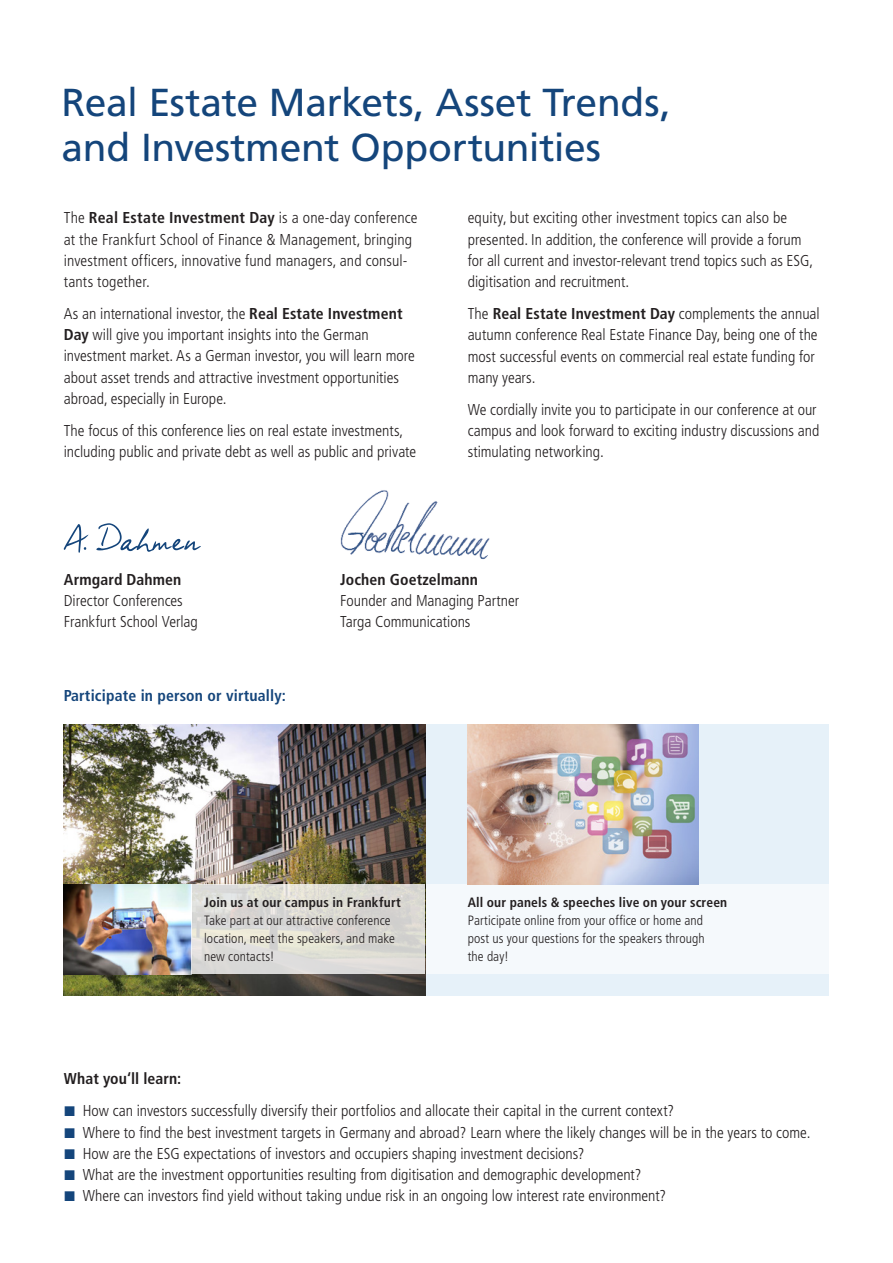
<style>
.page{position:relative;width:893px;height:1263px;background:#fff}
.page>*{position:absolute;margin:0;border:0;box-sizing:border-box;transform-origin:0 0}
.t1{font:39px/45px "Frutiger LT";letter-spacing:-.01em;color:#14457b}
.t2{font:300 condensed 15.75px/21.3px "Frutiger LT";color:#231f20}
.t3{font:700 condensed 15.75px "Frutiger LT";letter-spacing:.01em;color:#231f20}
.t4{font:700 condensed 15.75px "Frutiger LT";letter-spacing:.01em;color:#14457b}
.t5{font:300 condensed 13.5px/18px "Frutiger LT";letter-spacing:.005em;color:#231f20}
.t6{font:700 condensed 13.5px "Frutiger LT";letter-spacing:.015em;color:#231f20}
.s1{font-weight:700}
</style>
<div class="page">
<img style="left:340px;top:490px;width:150px;height:70px">
<svg style="left:64px;top:523px;width:137px;height:30px"></svg>
<div style="left:425px;top:724px;width:404px;height:271px;background:#e6f1f9"></div>
<div style="left:425px;top:884px;width:404px;height:90px;background:#f5f9fc"></div>
<img style="left:64px;top:724px;width:361px;height:271px">
<img style="left:64px;top:884px;width:127px;height:90px">
<svg style="left:191px;top:884px;width:234px;height:90px;background:#dcdad5"></svg>
<img style="left:468px;top:724px;width:230px;height:160px">
<h1 class="t1" style="left:62px;top:80px;width:611px">Real Estate Markets, Asset Trends, and Investment Opportunities</h1>
<p class="t2" style="left:64px;top:207px;width:355px">The <span class="s1">Real Estate Investment Day</span> is a one-day conference at the Frankfurt School of Finance &amp; Management, bringing investment officers, innovative fund managers, and consul&shy;tants together.</p>
<p class="t2" style="left:64px;top:303px;width:353px">As an international investor, the <span class="s1">Real Estate Investment Day</span> will give you important insights into the German investment market. As a German investor, you will learn more about asset trends and attractive investment opportunities abroad, especially in Europe.</p>
<p class="t2" style="left:64px;top:420px;width:354px">The focus of this conference lies on real estate investments, including public and private debt as well as public and private</p>
<p class="t2" style="left:468px;top:207px;width:347px">equity, but exciting other investment topics can also be presented. In addition, the conference will provide a forum for all current and investor-relevant trend topics such as ESG, digitisation and recruitment.</p>
<p class="t2" style="left:468px;top:303px;width:353px">The <span class="s1">Real Estate Investment Day</span> complements the annual autumn conference Real Estate Finance Day, being one of the most successful events on commercial real estate funding for many years.</p>
<p class="t2" style="left:468px;top:399px;width:353px">We cordially invite you to participate in our conference at our campus and look forward to exciting industry discussions and stimulating networking.</p>
<p class="t3" style="left:64px;top:570px;width:119px">Armgard Dahmen</p>
<p class="t2" style="left:64px;top:590px;width:136px">Director Conferences<br>Frankfurt School Verlag</p>
<p class="t4" style="left:64px;top:686px;width:224px">Participate in person or virtually:</p>
<p class="t3" style="left:340px;top:570px;width:139px">Jochen Goetzelmann</p>
<p class="t2" style="left:340px;top:590px;width:181px">Founder and Managing Partner<br>Targa Communications</p>
<p class="t6" style="left:204px;top:895px;width:198px">Join us at our campus in Frankfurt</p>
<p class="t5" style="left:204px;top:912px;width:192px">Take part at our attractive conference location, meet the speakers, and make new contacts!</p>
<p class="t6" style="left:468px;top:895px;width:261px">All our panels &amp; speeches live on your screen</p>
<p class="t5" style="left:468px;top:912px;width:238px">Participate online from your office or home and post us your questions for the speakers through the day!</p>
<p class="t3" style="left:64px;top:1069px;width:119px">What you‘ll learn:</p>
<p class="t2" style="left:83px;top:1100px;width:729px">How can investors successfully diversify their portfolios and allocate their capital in the current context?<br>Where to find the best investment targets in Germany and abroad? Learn where the likely changes will be in the years to come.<br>How are the ESG expectations of investors and occupiers shaping investment decisions?<br>What are the investment opportunities resulting from digitisation and demographic development?<br>Where can investors find yield without taking undue risk in an ongoing low interest rate environment?</p>
</div>
